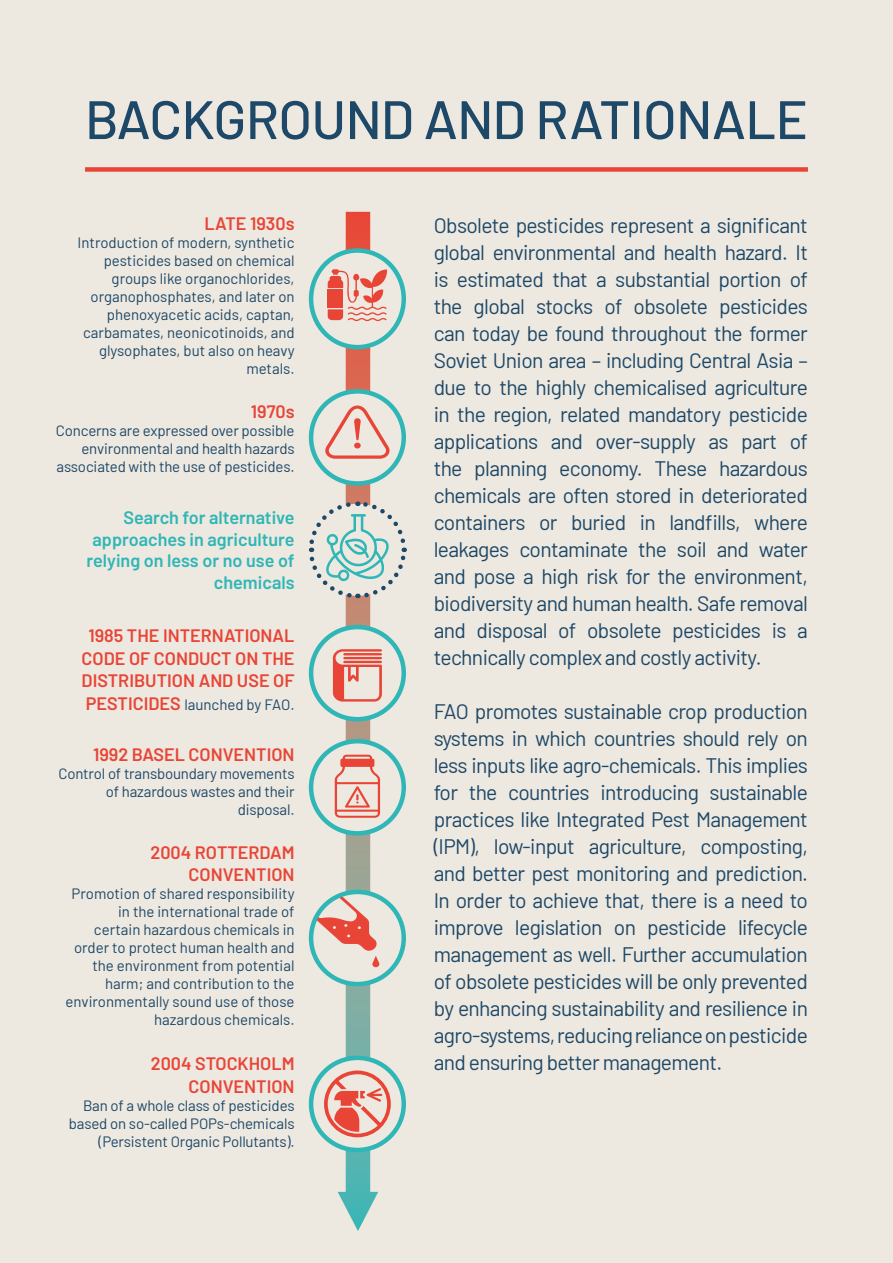
<style>
.page{position:relative;width:893px;height:1263px;background:#ede8e0}
.page>*{position:absolute;margin:0;border:0;box-sizing:border-box;transform-origin:0 0}
.t1{font:500 54px "Barlow";letter-spacing:-.01em;color:#1d4867}
.t2{font:21px/27px "Barlow";letter-spacing:-.03em;color:#1d4867;text-align:justify}
.t3{font:600 18px/22.5px "Barlow";color:#e84536;text-align:right}
.t4{font:600 18px/21.6px "Barlow";color:#2fb6b6;text-align:right}
.t5{font:15px/18px "Barlow";letter-spacing:-.005em;color:#1d4867;text-align:right}
.s1{font-weight:600;font-size:18px;color:#e84536}
</style>
<div class="page">
<div style="left:85px;top:167px;width:723px;height:5px;background:#e84536"></div>
<svg style="left:308px;top:212px;width:99px;height:1019px"></svg>
<div style="left:309px;top:1055px;width:97px;height:97px;border:4px solid #2fb6b6;border-radius:50%"></div>
<h1 class="t1" style="left:85px;top:80px;width:724px">BACKGROUND AND RATIONALE</h1>
<p class="t3" style="left:204px;top:211px;width:92px">LATE 1930s</p>
<p class="t5" style="left:78px;top:232px;width:219px">Introduction of modern, synthetic pesticides based on chemical groups like organochlorides, organophosphates, and later on phenoxyacetic acids, captan, carbamates, neonicotinoids, and glysophates, but also on heavy metals.</p>
<p class="t3" style="left:251px;top:399px;width:45px">1970s</p>
<p class="t5" style="left:56px;top:420px;width:240px">Concerns are expressed over possible environmental and health hazards associated with the use of pesticides.</p>
<p class="t4" style="left:87px;top:505px;width:209px">Search for alternative approaches in agriculture relying on less or no use of chemicals</p>
<p class="t3" style="left:82px;top:623px;width:215px;text-align:center">1985 THE INTERNATIONAL<br>CODE OF CONDUCT ON THE<br>DISTRIBUTION AND USE OF</p>
<p class="t5" style="left:86px;top:694px;width:210px"><span class="s1">PESTICIDES</span> launched by FAO.</p>
<p class="t3" style="left:93px;top:741px;width:203px">1992 BASEL CONVENTION</p>
<p class="t5" style="left:58px;top:763px;width:238px">Control of transboundary movements of hazardous wastes and their disposal.</p>
<p class="t3" style="left:150px;top:839px;width:146px">2004 ROTTERDAM<br>CONVENTION</p>
<p class="t5" style="left:66px;top:884px;width:230px">Promotion of shared responsibility in the international trade of<br>certain hazardous chemicals in order to protect human health and the environment from potential harm; and contribution to the environmentally sound use of those hazardous chemicals.</p>
<p class="t3" style="left:151px;top:1051px;width:145px">2004 STOCKHOLM<br>CONVENTION</p>
<p class="t5" style="left:69px;top:1095px;width:227px">Ban of a whole class of pesticides based on so-called POPs-chemicals (Persistent Organic Pollutants).</p>
<p class="t2" style="left:434px;top:210px;width:376px">Obsolete pesticides represent a significant global environmental and health hazard. It is estimated that a substantial portion of the global stocks of obsolete pesticides can today be found throughout the former Soviet Union area – including Central Asia – due to the highly chemicalised agriculture in the region, related mandatory pesticide applications and over-supply as part of the planning economy. These hazardous chemicals are often stored in deteriorated containers or buried in landfills, where leakages contaminate the soil and water and pose a high risk for the environment, biodiversity and human health. Safe removal and disposal of obsolete pesticides is a technically complex and costly activity.</p>
<p class="t2" style="left:434px;top:696px;width:376px">FAO promotes sustainable crop production systems in which countries should rely on less inputs like agro-chemicals. This implies for the countries introducing sustainable practices like Integrated Pest Management (IPM), low-input agriculture, composting, and better pest monitoring and prediction.<br>In order to achieve that, there is a need to improve legislation on pesticide lifecycle management as well. Further accumulation of obsolete pesticides will be only prevented by enhancing sustainability and resilience in agro-systems, reducing reliance on pesticide and ensuring better management.</p>
</div>
